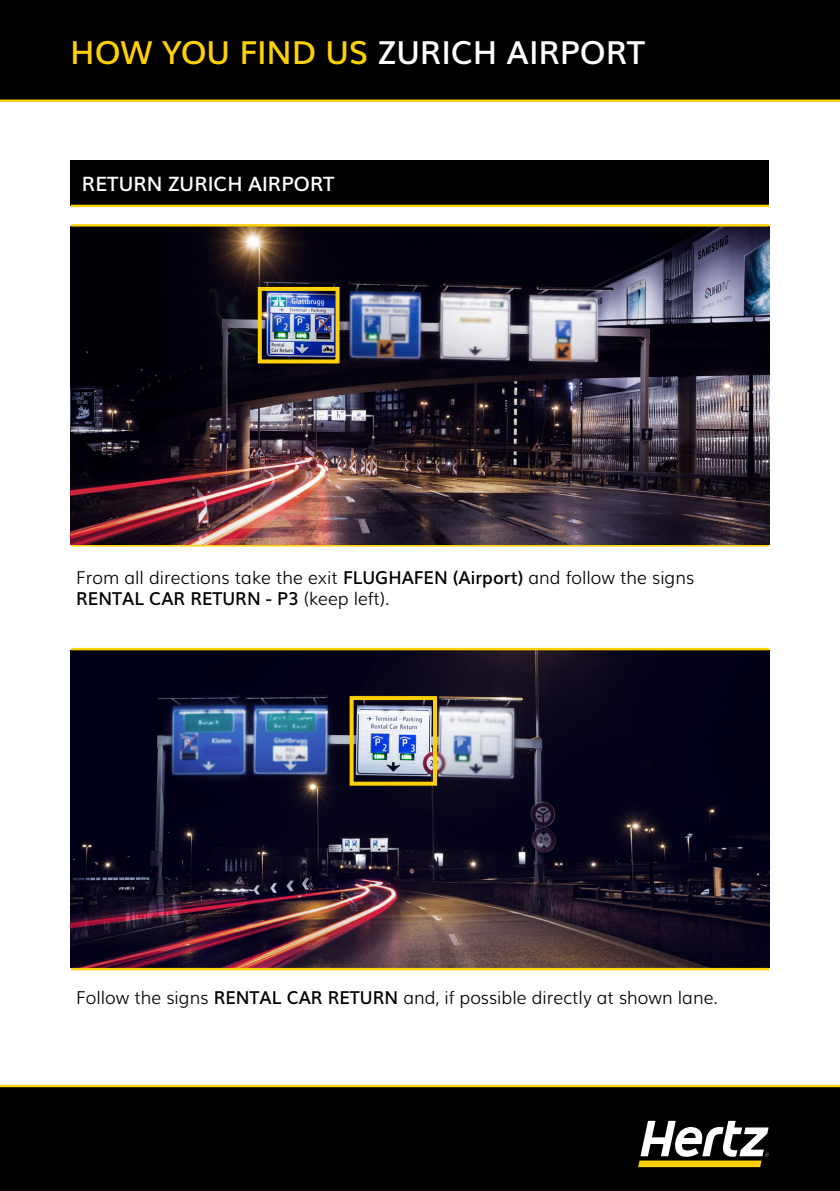
<style>
.page{position:relative;width:840px;height:1191px;background:#fff}
.page>*{position:absolute;margin:0;border:0;box-sizing:border-box;transform-origin:0 0}
.t1{font:600 32px "Ride";color:#fff}
.Hertz_Copy{font:600 20px "Ride";color:#fff}
.Hertz_Copy-2{font:300 18px/21.6px "Ride";color:#000001}
.s1{color:#fed006}
.s2{font-weight:600}
</style>
<div class="page">
<div style="left:0;top:1087px;width:839px;height:104px;background:#000"></div>
<img style="left:71px;top:650px;width:697px;height:318px">
<hr style="left:71px;top:648px;width:697px;height:2px;background:#fed006">
<hr style="left:71px;top:968px;width:697px;height:2px;background:#fed006">
<div style="left:349px;top:696px;width:88px;height:89px;border:4px solid #fed006"></div>
<div style="left:0;top:0;width:839px;height:99px;background:#000"></div>
<hr style="left:0;top:99px;width:839px;height:3px;background:#fed006">
<hr style="left:71px;top:544px;width:697px;height:2px;background:#fed006">
<img style="left:71px;top:226px;width:697px;height:318px">
<hr style="left:71px;top:224px;width:697px;height:2px;background:#fed006">
<div style="left:71px;top:160px;width:697px;height:46px;background:#000"></div>
<hr style="left:71px;top:205px;width:697px;height:2px;background:#fed006">
<div style="left:258px;top:287px;width:81px;height:76px;border:4px solid #fed006"></div>
<hr style="left:0;top:1084px;width:839px;height:3px;background:#fed006">
<svg style="left:638px;top:1120px;width:130px;height:47px"></svg>
<p class="t1" style="left:71px;top:26px;width:576px"><span class="s1">HOW YOU FIND US</span> ZURICH AIRPORT</p>
<p class="Hertz_Copy" style="left:82px;top:168px;width:254px">RETURN ZURICH AIRPORT</p>
<p class="Hertz_Copy-2" style="left:77px;top:565px;width:619px">From all directions take the exit <span class="s2">FLUGHAFEN (Airport)</span> and follow the signs<br><span class="s2">RENTAL CAR RETURN - P3</span> (keep left).</p>
<p class="Hertz_Copy-2" style="left:77px;top:985px;width:643px">Follow the signs <span class="s2">RENTAL CAR RETURN</span> and, if possible directly at shown lane.</p>
</div>
